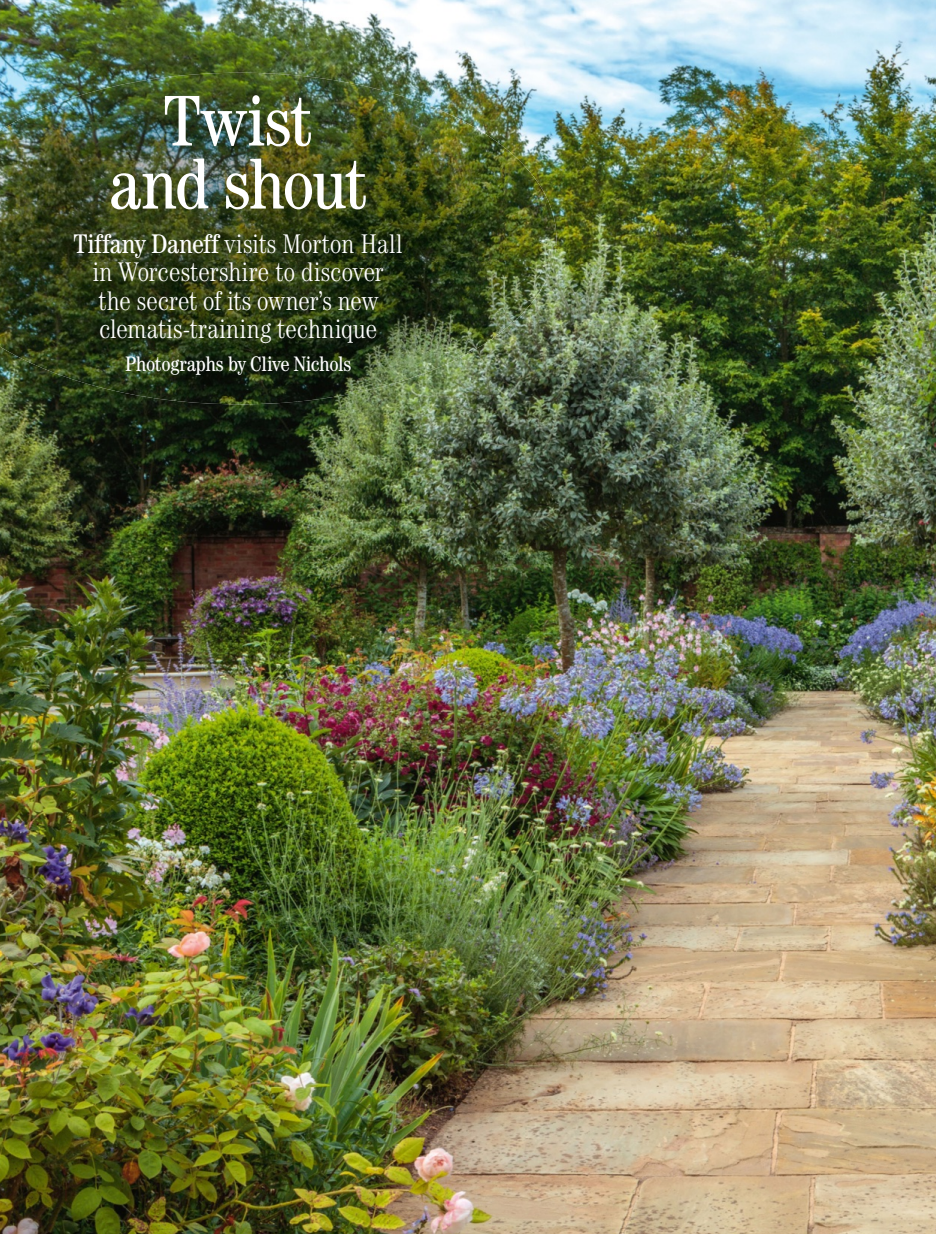
<style>
.page{position:relative;width:936px;height:1234px;background:#fff}
.page>*{position:absolute;margin:0;border:0;box-sizing:border-box;transform-origin:0 0}
.t1{font:condensed 72px/63px "Century";letter-spacing:-.025em;color:#fff;text-align:center}
.t2{font:300 condensed 27px/28.5px "Century";letter-spacing:-.015em;color:#fff;text-align:center}
.t3{font:condensed 21px "Century";letter-spacing:-.015em;color:#fff}
.s1{font-weight:400}
</style>
<div class="page">
<img style="left:0;top:0;width:935px;height:1233px">
<img style="left:0;top:73px;width:505px;height:189px">
<img style="left:504px;top:147px;width:52px;height:182px">
<img style="left:0;top:262px;width:298px;height:142px">
<img style="left:297px;top:262px;width:208px;height:139px">
<h1 class="t1" style="left:109px;top:89px;width:259px">Twist and shout</h1>
<p class="t2" style="left:74px;top:229px;width:330px"><span class="s1">Tiffany Daneff</span> visits Morton Hall in Worcestershire to discover the secret of its owner’s new clematis-training technique</p>
<p class="t3" style="left:125px;top:351px;width:227px">Photographs by Clive Nichols</p>
</div>
